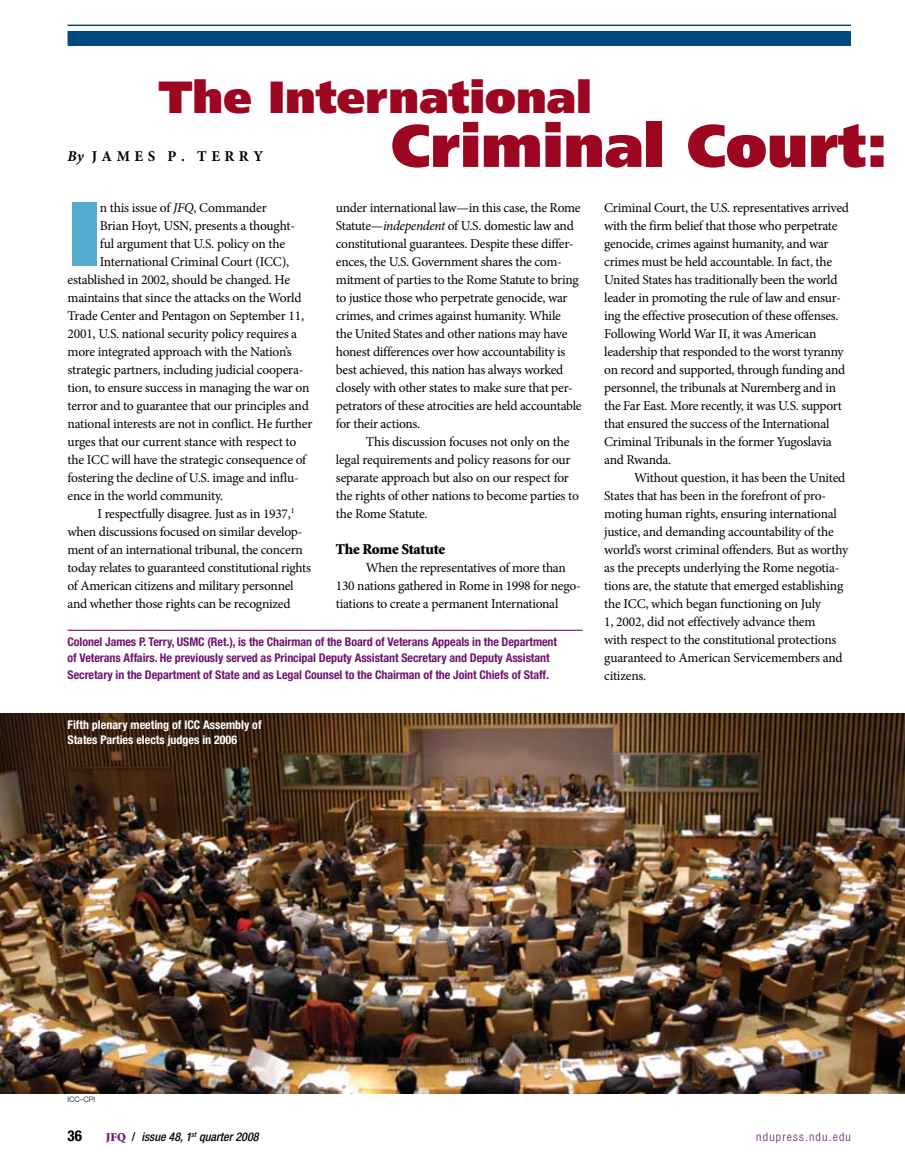
<style>
.page{position:relative;width:905px;height:1175px;background:#fff}
.page>*{position:absolute;margin:0;border:0;box-sizing:border-box;transform-origin:0 0}
.t1{font:900 90.9px "Frutiger LT Std";color:#56acd0}
.t2{font:900 60px "Frutiger LT Std";color:#9d0621}
.t3{font:900 45px "Frutiger LT Std";color:#9d0621}
.t4{font:700 15px "Minion Pro";letter-spacing:.3em;color:#000}
.t5{font:900 15px "Minion Std";letter-spacing:-.015em;color:#000}
.t6{font:700 condensed 15px "Helvetica Neue LT Std";color:#000}
.t7{font:13.5px/18px "Minion Pro";letter-spacing:-.02em;color:#000}
.t8{font:700 condensed 12px/16.5px "Helvetica Neue LT Std";letter-spacing:-.005em;color:#701471}
.t9{font:700 condensed 12px/15px "Helvetica Neue LT Std";color:#fff}
.t10{font:italic 500 condensed 12px "Helvetica Neue LT Std";color:#000}
.t11{font:300 condensed 12px "Helvetica Neue LT Std";letter-spacing:.1em;color:#701471}
.t12{font:300 7.5px "Helvetica Neue LT Std";color:#000}
.s1{font-style:italic}
.s2{font-family:"Minion Std";font-weight:900;font-style:normal;font-stretch:normal;color:#701471}
.s3{font-style:normal}
</style>
<div class="page">
<div style="left:68px;top:31px;width:782px;height:15px;background:#004a80"></div>
<hr style="left:68px;top:25px;width:782px;height:1px;background:#004a80">
<img style="left:0;top:713px;width:904px;height:381px">
<hr style="left:68px;top:629px;width:514px;height:2px;background:#701471">
<h3 class="t3" style="left:158px;top:70px;width:435px">The International</h3>
<p class="t4" style="left:68px;top:146px;width:197px"><span class="s1">By</span> JAMES P. TERRY</p>
<h2 class="t2" style="left:391px;top:109px;width:498px">Criminal Court:</h2>
<p class="t7" style="left:336px;top:198px;width:247px">under international law—in this case, the Rome Statute—<span class="s1">independent</span> of U.S. domestic law and constitutional guarantees. Despite these differ&shy;ences, the U.S. Government shares the com&shy;mitment of parties to the Rome Statute to bring to justice those who perpetrate genocide, war crimes, and crimes against humanity. While<br>the United States and other nations may have honest differences over how accountability is best achieved, this nation has always worked closely with other states to make sure that per&shy;petrators of these atrocities are held accountable for their actions.</p>
<p class="t7" style="left:336px;top:432px;width:244px;text-indent:30px">This discussion focuses not only on the legal requirements and policy reasons for our separate approach but also on our respect for the rights of other nations to become parties to the Rome Statute.</p>
<p class="t5" style="left:336px;top:541px;width:111px">The Rome Statute</p>
<p class="t7" style="left:336px;top:558px;width:246px;text-indent:30px">When the representatives of more than<br>130 nations gathered in Rome in 1998 for nego&shy;tiations to create a permanent International</p>
<h1 class="t1" style="left:68px;top:178px;width:35px">I</h1>
<p class="t7" style="left:100px;top:198px;width:168px">n this issue of <span class="s1">JFQ</span>, Commander</p>
<p class="t7" style="left:604px;top:198px;width:246px">Criminal Court, the U.S. representatives arrived with the firm belief that those who perpetrate genocide, crimes against humanity, and war crimes must be held accountable. In fact, the United States has traditionally been the world leader in promoting the rule of law and ensur&shy;ing the effective prosecution of these offenses.<br>Following World War II, it was American leadership that responded to the worst tyranny on record and supported, through funding and personnel, the tribunals at Nuremberg and in the Far East. More recently, it was U.S. support that ensured the success of the International Criminal Tribunals in the former Yugoslavia and Rwanda.</p>
<p class="t7" style="left:604px;top:468px;width:246px;text-indent:30px">Without question, it has been the United States that has been in the forefront of pro&shy;moting human rights, ensuring international justice, and demanding accountability of the world’s worst criminal offenders. But as worthy as the precepts underlying the Rome negotia&shy;tions are, the statute that emerged establishing the ICC, which began functioning on July<br>1, 2002, did not effectively advance them<br>with respect to the constitutional protections guaranteed to American Servicemembers and citizens.</p>
<p class="t7" style="left:100px;top:216px;width:197px">Brian Hoyt, USN, presents a thought-</p>
<p class="t7" style="left:100px;top:234px;width:187px">ful argument that U.S. policy on the</p>
<p class="t7" style="left:100px;top:252px;width:191px">International Criminal Court (ICC),</p>
<p class="t7" style="left:68px;top:270px;width:224px">established in 2002, should be changed. He</p>
<p class="t7" style="left:68px;top:288px;width:235px">maintains that since the attacks on the World</p>
<p class="t7" style="left:68px;top:306px;width:238px">Trade Center and Pentagon on September 11,</p>
<p class="t7" style="left:68px;top:324px;width:231px">2001, U.S. national security policy requires a</p>
<p class="t7" style="left:68px;top:342px;width:226px">more integrated approach with the Nation’s</p>
<p class="t7" style="left:68px;top:360px;width:237px">strategic partners, including judicial coopera-</p>
<p class="t7" style="left:68px;top:378px;width:243px">tion, to ensure success in managing the war on</p>
<p class="t7" style="left:68px;top:396px;width:243px">terror and to guarantee that our principles and</p>
<p class="t7" style="left:68px;top:414px;width:246px">national interests are not in conflict. He further</p>
<p class="t7" style="left:68px;top:432px;width:230px">urges that our current stance with respect to</p>
<p class="t7" style="left:68px;top:450px;width:240px">the ICC will have the strategic consequence of</p>
<p class="t7" style="left:68px;top:468px;width:233px">fostering the decline of U.S. image and influ-</p>
<p class="t7" style="left:68px;top:486px;width:157px">ence in the world community.</p>
<p class="t7" style="left:98px;top:504px;width:198px">I respectfully disagree. Just as in 1937,<sup>1</sup></p>
<p class="t7" style="left:68px;top:522px;width:236px">when discussions focused on similar develop-</p>
<p class="t7" style="left:68px;top:540px;width:237px">ment of an international tribunal, the concern</p>
<p class="t7" style="left:68px;top:558px;width:245px">today relates to guaranteed constitutional rights</p>
<p class="t7" style="left:68px;top:576px;width:227px">of American citizens and military personnel</p>
<p class="t7" style="left:68px;top:594px;width:224px">and whether those rights can be recognized</p>
<p class="t8" style="left:68px;top:633px;width:491px">Colonel James P. Terry, USMC (Ret.), is the Chairman of the Board of Veterans Appeals in the Department of Veterans Affairs. He previously served as Principal Deputy Assistant Secretary and Deputy Assistant<br>Secretary in the Department of State and as Legal Counsel to the Chairman of the Joint Chiefs of Staff.</p>
<p class="t9" style="left:68px;top:717px;width:196px">Fifth plenary meeting of ICC Assembly of<br>States Parties elects judges in 2006</p>
<p class="t12" style="left:68px;top:1095px;width:29px">ICC–CPI</p>
<p class="t6" style="left:68px;top:1126px;width:16px">36</p>
<p class="t10" style="left:106px;top:1129px;width:154px"><span class="s2">JFQ</span> <span class="s3">/</span> issue 48, 1<sup>st</sup> quarter 2008</p>
<p class="t11" style="left:756px;top:1129px;width:96px">ndupress.ndu.edu</p>
</div>
